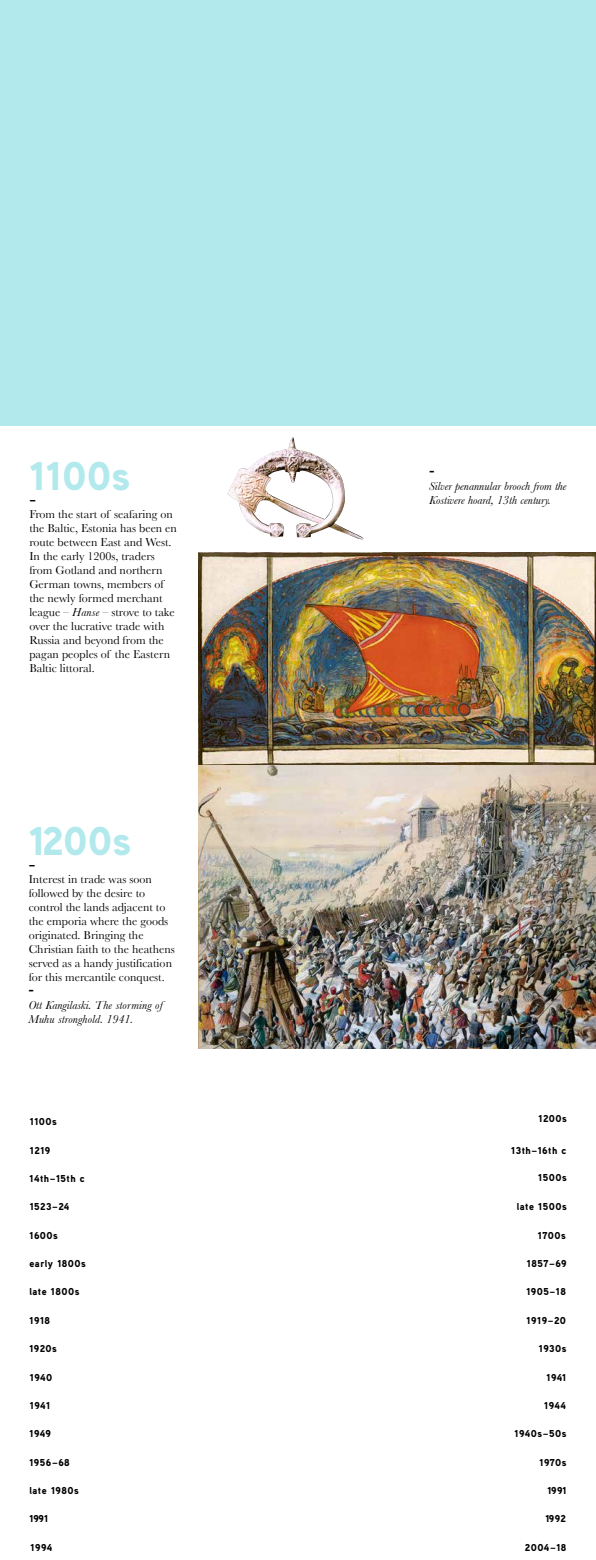
<style>
.page{position:relative;width:596px;height:1560px;background:#fff}
.page>*{position:absolute;margin:0;border:0;box-sizing:border-box;transform-origin:0 0}
.t1{font:900 40px "Aaux Pro";color:#b2e9ed}
.t2{font:12px/14px "Baskerville";color:#000}
.t3{font:italic 12px/14px "Baskerville";color:#000}
.t4{font:12px "Aaux Pro Poster";color:#000}
.t5{font:700 12px "Interstate";color:#000}
.t6{font:900 10px "Aaux Pro";letter-spacing:.05em;color:#000}
.s1{font-style:italic}
</style>
<div class="page">
<div style="left:0;top:0;width:595px;height:425px;background:#b2e9ed"></div>
<img style="left:198px;top:552px;width:397px;height:213px">
<img style="left:227px;top:437px;width:137px;height:103px">
<img style="left:198px;top:765px;width:397px;height:282px">
<h1 class="t1" style="left:29px;top:450px;width:102px">1100s</h1>
<p class="t4" style="left:29px;top:492px;width:8px">–</p>
<p class="t2" style="left:29px;top:507px;width:149px">From the start of seafaring on the Baltic, Estonia has been en route between East and West.<br>In the early 1200s, traders from Gotland and northern<br>German towns, members of the newly formed merchant league – <span class="s1">Hanse</span> – strove to take over the lucrative trade with<br>Russia and beyond from the pagan peoples of the Eastern<br>Baltic littoral.</p>
<h1 class="t1" style="left:29px;top:814px;width:104px">1200s</h1>
<p class="t4" style="left:29px;top:856px;width:8px">–</p>
<p class="t2" style="left:29px;top:871px;width:147px">Interest in trade was soon followed by the desire to control the lands adjacent to the emporia where the goods originated. Bringing the<br>Christian faith to the heathens served as a handy justification for this mercantile conquest.</p>
<p class="t5" style="left:28px;top:983px;width:7px">–</p>
<p class="t3" style="left:28px;top:997px;width:136px">Ott Kangilaski. The storming of<br>Muhu stronghold. 1941.</p>
<p class="t5" style="left:429px;top:465px;width:7px">–</p>
<p class="t3" style="left:429px;top:479px;width:139px">Silver penannular brooch from the<br>Kostivere hoard, 13th century.</p>
<p class="t6" style="left:30px;top:1115px;width:29px">1100s</p>
<p class="t6" style="left:538px;top:1112px;width:30px">1200s</p>
<p class="t6" style="left:30px;top:1143px;width:22px">1219</p>
<p class="t6" style="left:511px;top:1143px;width:57px">13th–16th c</p>
<p class="t6" style="left:29px;top:1172px;width:57px">14th–15th c</p>
<p class="t6" style="left:538px;top:1171px;width:30px">1500s</p>
<p class="t6" style="left:30px;top:1200px;width:41px">1523–24</p>
<p class="t6" style="left:516px;top:1200px;width:52px">late 1500s</p>
<p class="t6" style="left:29px;top:1228px;width:30px">1600s</p>
<p class="t6" style="left:537px;top:1228px;width:29px">1700s</p>
<p class="t6" style="left:29px;top:1256px;width:58px">early 1800s</p>
<p class="t6" style="left:526px;top:1256px;width:41px">1857–69</p>
<p class="t6" style="left:29px;top:1285px;width:52px">late 1800s</p>
<p class="t6" style="left:526px;top:1285px;width:41px">1905–18</p>
<p class="t6" style="left:29px;top:1313px;width:22px">1918</p>
<p class="t6" style="left:526px;top:1313px;width:41px">1919–20</p>
<p class="t6" style="left:29px;top:1341px;width:29px">1920s</p>
<p class="t6" style="left:538px;top:1341px;width:29px">1930s</p>
<p class="t6" style="left:30px;top:1370px;width:24px">1940</p>
<p class="t6" style="left:546px;top:1370px;width:21px">1941</p>
<p class="t6" style="left:30px;top:1398px;width:22px">1941</p>
<p class="t6" style="left:543px;top:1398px;width:23px">1944</p>
<p class="t6" style="left:29px;top:1426px;width:23px">1949</p>
<p class="t6" style="left:514px;top:1426px;width:53px">1940s–50s</p>
<p class="t6" style="left:29px;top:1455px;width:42px">1956–68</p>
<p class="t6" style="left:539px;top:1455px;width:29px">1970s</p>
<p class="t6" style="left:29px;top:1483px;width:51px">late 1980s</p>
<p class="t6" style="left:547px;top:1483px;width:21px">1991</p>
<p class="t6" style="left:29px;top:1512px;width:20px">1991</p>
<p class="t6" style="left:545px;top:1512px;width:22px">1992</p>
<p class="t6" style="left:30px;top:1540px;width:23px">1994</p>
<p class="t6" style="left:524px;top:1540px;width:43px">2004–18</p>
</div>
